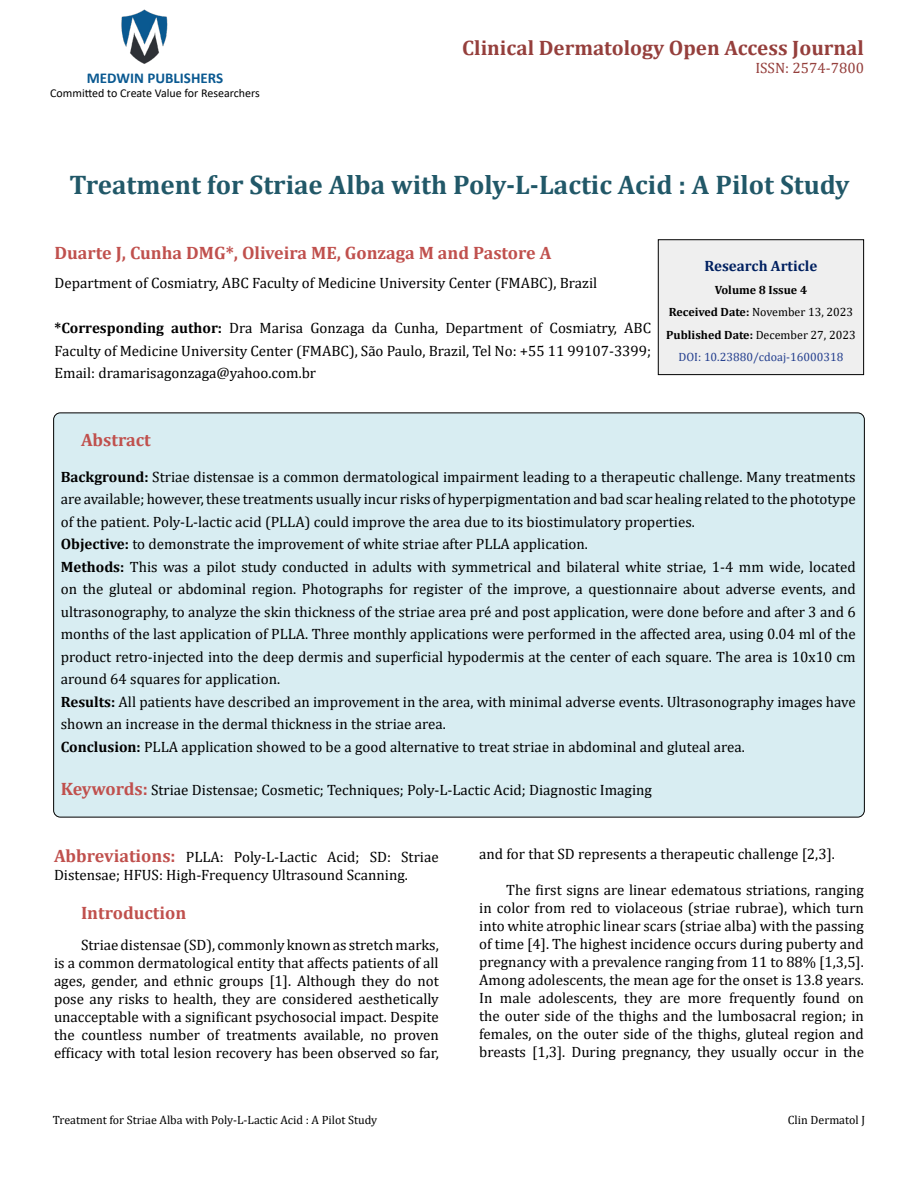
<style>
.page{position:relative;width:918px;height:1188px;background:#fff}
.page>*{position:absolute;margin:0;border:0;box-sizing:border-box;transform-origin:0 0}
.t1{font:700 27px "Cambria";color:#215868}
.t2{font:700 21px "Cambria";color:#953f3c}
.t3{font:700 18px "Cambria";color:#c0504d}
.t4{font:15px/18px "Cambria";color:#000;text-align:justify}
.t5{font:700 15px "Calibri";color:#0a5991}
.t6{font:700 15px "Cambria";color:#002060}
.t7{font:15px "Cambria";color:#953f3c}
.t8{font:700 12px/22.5px "Cambria";color:#000;text-align:center}
.t9{font:12px "Cambria";color:#000}
.t10{font:12px "Calibri";color:#000}
.s1{font-weight:700}
.s2{font-weight:400}
.s3{font-weight:400;color:#25408f}
.s4{font-weight:700;font-size:18px;color:#c0504d}
</style>
<div class="page">
<img style="left:121px;top:9px;width:47px;height:55px">
<div style="left:658px;top:240px;width:206px;height:135px;background:#efefef"></div>
<div style="left:658px;top:239px;width:206px;height:136px;border:1px solid #000"></div>
<div style="left:54px;top:413px;width:810px;height:404px;background:#d8edf2;border-radius:7px"></div>
<p class="t5" style="left:87px;top:67px;width:138px">MEDWIN PUBLISHERS</p>
<p class="t10" style="left:50px;top:85px;width:211px">Committed to Create Value for Researchers</p>
<h2 class="t2" style="left:462px;top:33px;width:403px">Clinical Dermatology Open Access Journal</h2>
<p class="t7" style="left:755px;top:59px;width:110px">ISSN: 2574-7800</p>
<h1 class="t1" style="left:69px;top:166px;width:782px">Treatment for Striae Alba with Poly-L-Lactic Acid : A Pilot Study</h1>
<p class="t3" style="left:55px;top:240px;width:498px">Duarte J, Cunha DMG*, Oliveira ME, Gonzaga M and Pastore A</p>
<p class="t4" style="left:55px;top:274px;width:544px">Department of Cosmiatry, ABC Faculty of Medicine University Center (FMABC), Brazil</p>
<p class="t4" style="left:55px;top:317px;width:598px;line-height:22.5px"><span class="s1">*Corresponding author:</span> Dra Marisa Gonzaga da Cunha, Department of Cosmiatry, ABC Faculty of Medicine University Center (FMABC), São Paulo, Brazil, Tel No: +55 11 99107-3399; Email: dramarisagonzaga@yahoo.com.br</p>
<p class="t6" style="left:704px;top:256px;width:114px">Research Article</p>
<p class="t8" style="left:666px;top:278px;width:191px">Volume 8 Issue 4<br>Received Date: <span class="s2">November 13, 2023<br></span>Published Date: <span class="s2">December 27, 2023<br></span><span class="s3">DOI: 10.23880/cdoaj-16000318</span></p>
<p class="t3" style="left:81px;top:427px;width:71px">Abstract</p>
<p class="t4" style="left:61px;top:465px;width:797px;line-height:22.5px;text-align:left"><span class="s1">Background:</span> Striae distensae is a common dermatological impairment leading to a therapeutic challenge. Many treatments are available; however, these treatments usually incur risks of hyperpigmentation and bad scar healing related to the phototype of the patient. Poly-L-lactic acid (PLLA) could improve the area due to its biostimulatory properties.<br><span class="s1">Objective:</span> to demonstrate the improvement of white striae after PLLA application.<br><span class="s1">Methods:</span> This was a pilot study conducted in adults with symmetrical and bilateral white striae, 1-4 mm wide, located on the gluteal or abdominal region. Photographs for register of the improve, a questionnaire about adverse events, and ultrasonography, to analyze the skin thickness of the striae area pré and post application, were done before and after 3 and 6 months of the last application of PLLA. Three monthly applications were performed in the affected area, using 0.04 ml of the product retro-injected into the deep dermis and superficial hypodermis at the center of each square. The area is 10x10 cm around 64 squares for application.<br><span class="s1">Results:</span> All patients have described an improvement in the area, with minimal adverse events. Ultrasonography images have shown an increase in the dermal thickness in the striae area.<br><span class="s1">Conclusion:</span> PLLA application showed to be a good alternative to treat striae in abdominal and gluteal area.</p>
<p class="t4" style="left:61px;top:781px;width:593px"><span class="s4">Keywords:</span> Striae Distensae; Cosmetic; Techniques; Poly-L-Lactic Acid; Diagnostic Imaging</p>
<p class="t4" style="left:54px;top:848px;width:386px"><span class="s4">Abbreviations:</span> PLLA: Poly-L-Lactic Acid; SD: Striae<br>Distensae; HFUS: High-Frequency Ultrasound Scanning.</p>
<p class="t3" style="left:81px;top:900px;width:107px">Introduction</p>
<p class="t4" style="left:54px;top:936px;width:386px;text-indent:27px">Striae distensae (SD), commonly known as stretch marks, is a common dermatological entity that affects patients of all ages, gender, and ethnic groups [1]. Although they do not pose any risks to health, they are considered aesthetically unacceptable with a significant psychosocial impact. Despite the countless number of treatments available, no proven efficacy with total lesion recovery has been observed so far,</p>
<p class="t4" style="left:479px;top:845px;width:357px">and for that SD represents a therapeutic challenge [2,3].</p>
<p class="t4" style="left:479px;top:881px;width:386px;text-indent:27px">The first signs are linear edematous striations, ranging in color from red to violaceous (striae rubrae), which turn into white atrophic linear scars (striae alba) with the passing of time [4]. The highest incidence occurs during puberty and pregnancy with a prevalence ranging from 11 to 88% [1,3,5].<br>Among adolescents, the mean age for the onset is 13.8 years.<br>In male adolescents, they are more frequently found on the outer side of the thighs and the lumbosacral region; in females, on the outer side of the thighs, gluteal region and breasts [1,3]. During pregnancy, they usually occur in the</p>
<p class="t9" style="left:53px;top:1113px;width:326px">Treatment for Striae Alba with Poly-L-Lactic Acid : A Pilot Study</p>
<p class="t9" style="left:788px;top:1113px;width:79px">Clin Dermatol J</p>
</div>
